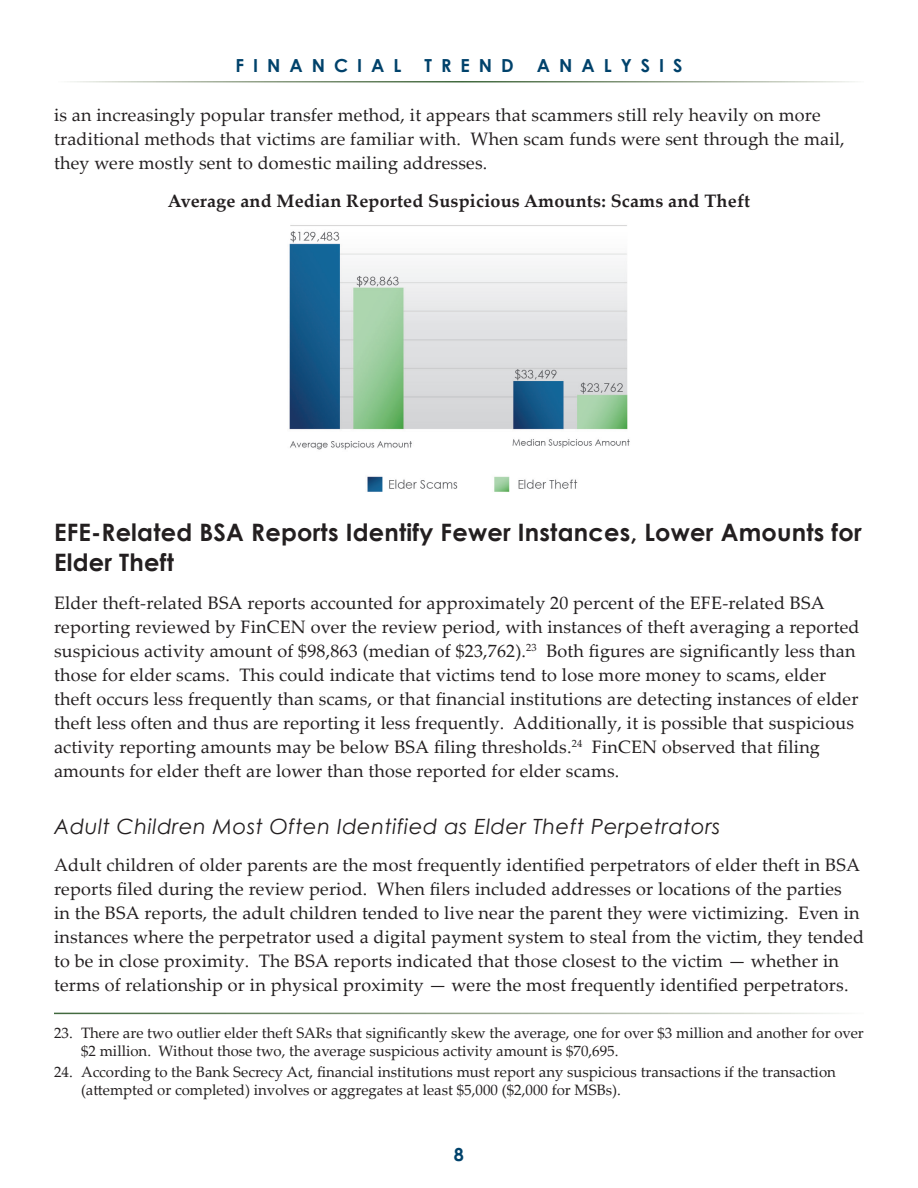
<style>
.page{position:relative;width:918px;height:1188px;background:#fff}
.page>*{position:absolute;margin:0;border:0;box-sizing:border-box;transform-origin:0 0}
.Header_Left{font:700 24px/30px "Century Gothic";letter-spacing:.01em;color:#231f20}
.Sub_Header{font:italic 21px "Century Gothic";letter-spacing:.025em;color:#231f20}
.Text{font:18px/24px "Palatino Linotype";letter-spacing:.01em;color:#231f20}
.t1{font:700 18px "Palatino Linotype";letter-spacing:.01em;color:#231f20}
.t2{font:700 18px "Century Gothic";letter-spacing:.5em;color:#00426b}
.Footnote{font:15px/18px "Palatino Linotype";color:#231f20}
</style>
<div class="page">
<img style="left:289px;top:225px;width:341px;height:267px">
<p class="t2" style="left:235px;top:52px;width:167px">FINANCIAL</p>
<p class="t2" style="left:424px;top:52px;width:91px">TREND</p>
<p class="t2" style="left:537px;top:52px;width:147px">ANALYSIS</p>
<p class="Text" style="left:54px;top:102px;width:792px">is an increasingly popular transfer method, it appears that scammers still rely heavily on more traditional methods that victims are familiar with. When scam funds were sent through the mail, they were mostly sent to domestic mailing addresses.</p>
<p class="t1" style="left:168px;top:188px;width:584px">Average and Median Reported Suspicious Amounts: Scams and Theft</p>
<h1 class="Header_Left" style="left:54px;top:516px;width:809px">EFE-Related BSA Reports Identify Fewer Instances, Lower Amounts for<br>Elder Theft</h1>
<p class="Text" style="left:54px;top:590px;width:807px">Elder theft-related BSA reports accounted for approximately 20 percent of the EFE-related BSA reporting reviewed by FinCEN over the review period, with instances of theft averaging a reported suspicious activity amount of $98,863 (median of $23,762).<sup>23</sup> Both figures are significantly less than those for elder scams. This could indicate that victims tend to lose more money to scams, elder theft occurs less frequently than scams, or that financial institutions are detecting instances of elder theft less often and thus are reporting it less frequently. Additionally, it is possible that suspicious activity reporting amounts may be below BSA filing thresholds.<sup>24</sup> FinCEN observed that filing amounts for elder theft are lower than those reported for elder scams.</p>
<h2 class="Sub_Header" style="left:54px;top:811px;width:668px">Adult Children Most Often Identified as Elder Theft Perpetrators</h2>
<p class="Text" style="left:54px;top:852px;width:812px">Adult children of older parents are the most frequently identified perpetrators of elder theft in BSA reports filed during the review period. When filers included addresses or locations of the parties<br>in the BSA reports, the adult children tended to live near the parent they were victimizing. Even in instances where the perpetrator used a digital payment system to steal from the victim, they tended to be in close proximity. The BSA reports indicated that those closest to the victim — whether in terms of relationship or in physical proximity — were the most frequently identified perpetrators.</p>
<p class="Footnote" style="left:81px;top:1024px;width:784px;text-indent:-27px">23. There are two outlier elder theft SARs that significantly skew the average, one for over $3 million and another for over $2 million. Without those two, the average suspicious activity amount is $70,695.</p>
<p class="Footnote" style="left:81px;top:1062px;width:756px;text-indent:-27px">24. According to the Bank Secrecy Act, financial institutions must report any suspicious transactions if the transaction (attempted or completed) involves or aggregates at least $5,000 ($2,000 for MSBs).</p>
<p class="t2" style="left:454px;top:1141px;width:12px">8</p>
</div>
